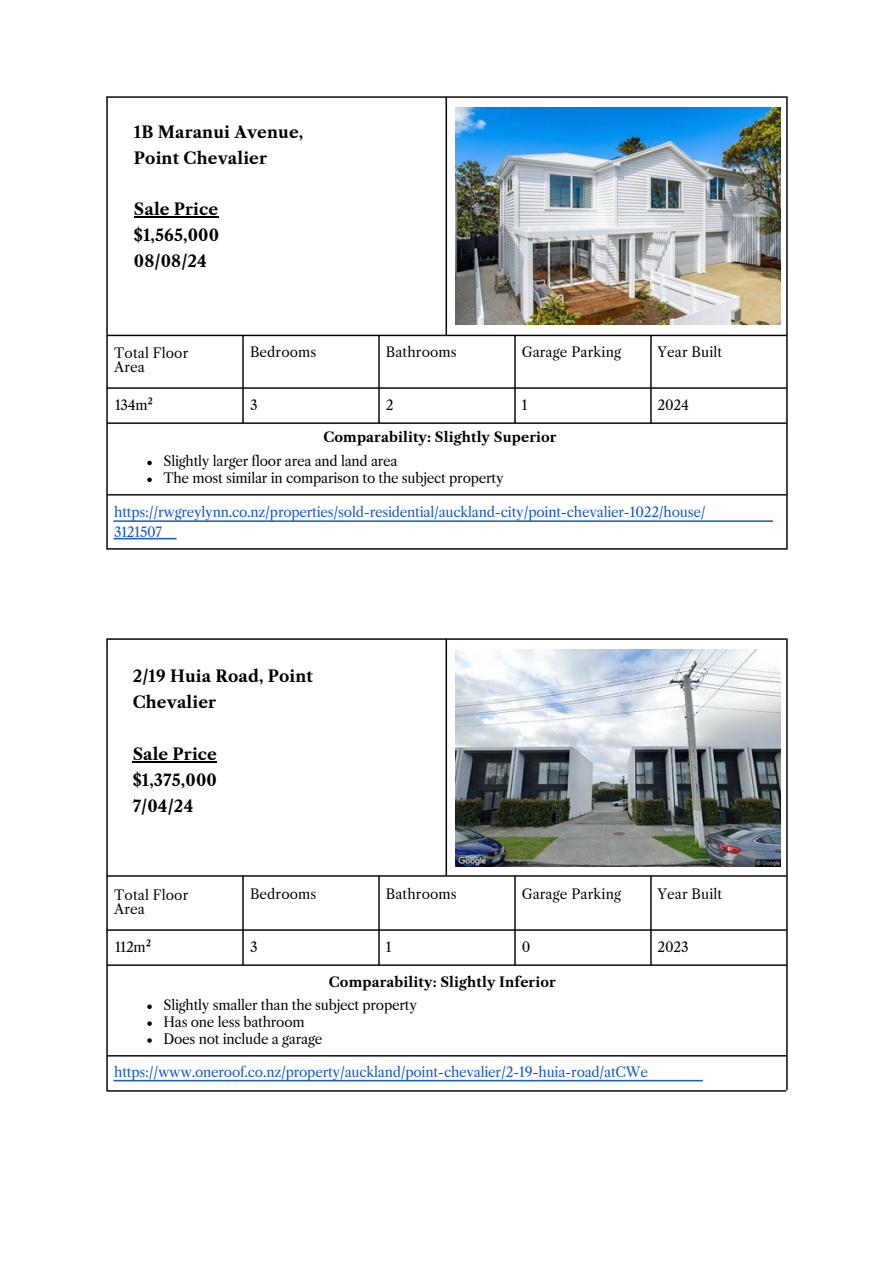
<style>
.page{position:relative;width:894px;height:1264px;background:#fff}
.page>*{position:absolute;margin:0;border:0;box-sizing:border-box;transform-origin:0 0}
.t1{font:700 16.05px/25.8px "Libre Caslon Text";letter-spacing:.01em;color:#000}
.t2{font:13.5px "Libre Caslon Text";letter-spacing:-.015em;color:#15c}
.t3{font:13.5px "Libre Caslon Text";letter-spacing:-.015em;color:#000}
.t4{font:13.5px/14.7px "Libre Caslon Text";letter-spacing:.01em;color:#000}
.t5{font:700 13.5px "Libre Caslon Text";letter-spacing:.01em;color:#000}
</style>
<div class="page">
<img style="left:106px;top:96px;width:682px;height:454px">
<img style="left:456px;top:108px;width:324px;height:216px">
<div style="left:113px;top:104px;width:197px;height:174px;background:#fff"></div>
<hr style="left:134px;top:216px;width:84px;height:2px;background:#000">
<svg style="left:147px;top:460px;width:5px;height:5px"></svg>
<svg style="left:147px;top:477px;width:5px;height:5px"></svg>
<img style="left:106px;top:638px;width:682px;height:454px">
<img style="left:456px;top:650px;width:324px;height:216px">
<div style="left:113px;top:654px;width:197px;height:175px;background:#fff"></div>
<hr style="left:133px;top:761px;width:84px;height:1px;background:#000">
<svg style="left:147px;top:1004px;width:5px;height:5px"></svg>
<svg style="left:147px;top:1021px;width:5px;height:4px"></svg>
<svg style="left:147px;top:1038px;width:5px;height:4px"></svg>
<h1 class="t1" style="left:134px;top:119px;width:171px">1B Maranui Avenue,<br>Point Chevalier</h1>
<h1 class="t1" style="left:134px;top:197px;width:87px;text-align:justify">Sale Price $1,565,000<br>08/08/24</h1>
<p class="t4" style="left:114px;top:345px;width:76px">Total Floor<br>Area</p>
<p class="t4" style="left:250px;top:345px;width:68px">Bedrooms</p>
<p class="t4" style="left:386px;top:345px;width:72px">Bathrooms</p>
<p class="t4" style="left:521px;top:345px;width:101px">Garage Parking</p>
<p class="t4" style="left:657px;top:345px;width:66px">Year Built</p>
<p class="t3" style="left:115px;top:396px;width:39px">134m²</p>
<p class="t3" style="left:250px;top:396px;width:9px">3</p>
<p class="t3" style="left:386px;top:396px;width:9px">2</p>
<p class="t3" style="left:521px;top:396px;width:7px">1</p>
<p class="t3" style="left:657px;top:396px;width:33px">2024</p>
<p class="t5" style="left:323px;top:429px;width:235px">Comparability: Slightly Superior</p>
<p class="t3" style="left:163px;top:453px;width:235px">Slightly larger floor area and land area</p>
<p class="t3" style="left:163px;top:470px;width:342px">The most similar in comparison to the subject property</p>
<h2 class="t2" style="left:114px;top:504px;width:592px">https://rwgreylynn.co.nz/properties/sold-residential/auckland-city/point-chevalier-1022/house/</h2>
<p class="t2" style="left:114px;top:524px;width:49px">3121507</p>
<p class="t1" style="left:133px;top:663px;width:182px">2/19 Huia Road, Point<br>Chevalier</p>
<p class="t1" style="left:133px;top:741px;width:86px;text-align:justify">Sale Price $1,375,000<br>7/04/24</p>
<p class="t4" style="left:114px;top:887px;width:76px">Total Floor<br>Area</p>
<p class="t4" style="left:250px;top:887px;width:68px">Bedrooms</p>
<h1 class="t4" style="left:386px;top:887px;width:72px">Bathrooms</h1>
<p class="t4" style="left:521px;top:887px;width:101px">Garage Parking</p>
<p class="t4" style="left:657px;top:887px;width:66px">Year Built</p>
<h2 class="t3" style="left:115px;top:938px;width:37px">112m²</h2>
<p class="t3" style="left:250px;top:938px;width:9px">3</p>
<p class="t3" style="left:386px;top:938px;width:7px">1</p>
<p class="t3" style="left:521px;top:938px;width:10px">0</p>
<p class="t3" style="left:657px;top:938px;width:33px">2023</p>
<h1 class="t5" style="left:329px;top:974px;width:228px">Comparability: Slightly Inferior</h1>
<p class="t3" style="left:163px;top:997px;width:255px">Slightly smaller than the subject property</p>
<p class="t3" style="left:163px;top:1013px;width:143px">Has one less bathroom</p>
<p class="t3" style="left:163px;top:1030px;width:160px">Does not include a garage</p>
<p class="t2" style="left:114px;top:1064px;width:535px">https://www.oneroof.co.nz/property/auckland/point-chevalier/2-19-huia-road/atCWe</p>
</div>
